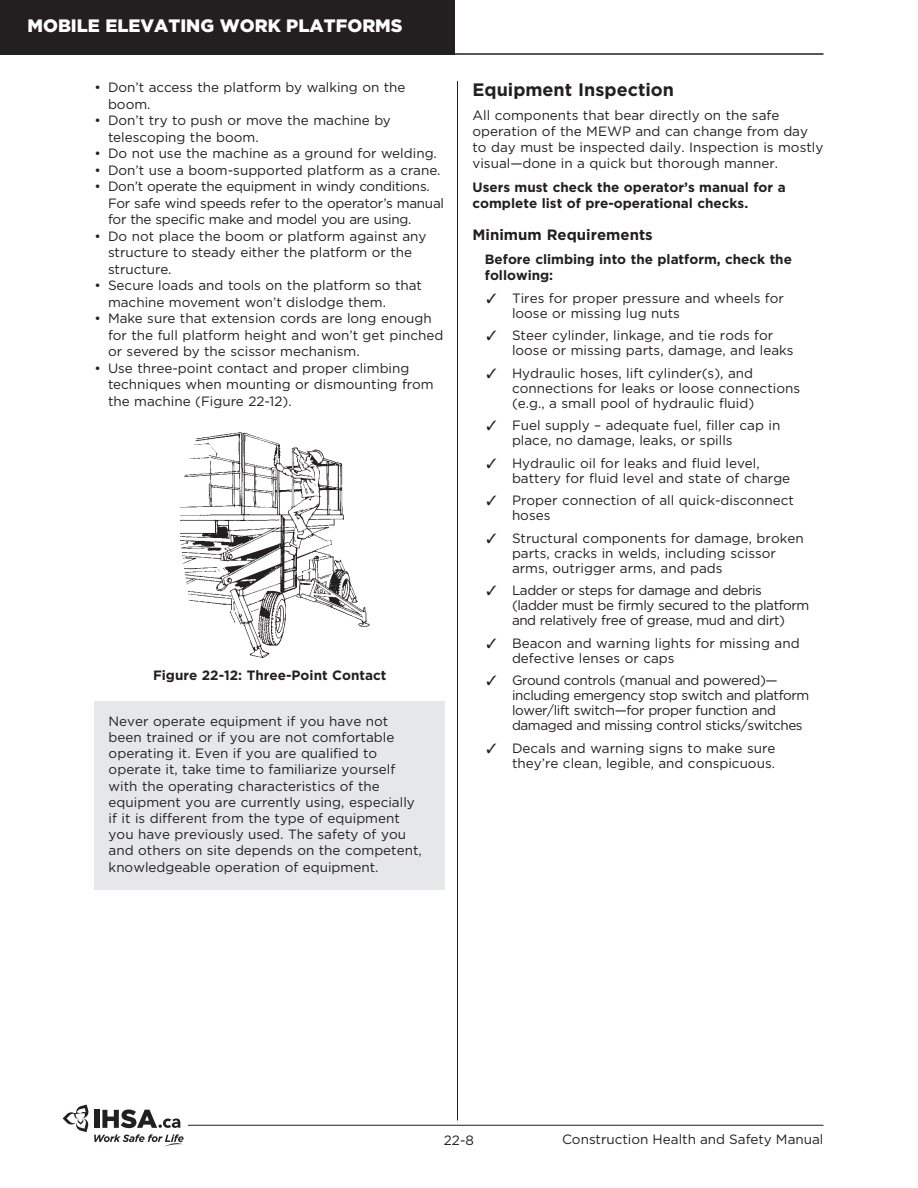
<style>
.page{position:relative;width:918px;height:1188px;background:#fff}
.page>*{position:absolute;margin:0;border:0;box-sizing:border-box;transform-origin:0 0}
.t1{font:900 18px "Gotham";color:#fff}
.t2{font:700 18px "Gotham";color:#231f20}
.t3{font:700 15px "Gotham";color:#231f20}
.text{font:13.5px/16.2px "Gotham";color:#231f20}
.text_in_box{font:13.5px/15px "Gotham";color:#231f20}
.text_in_box-2{font:13.5px/15px "Gotham";letter-spacing:-.03em;color:#231f20}
.text-2{font:13.5px/16.5px "Gotham";letter-spacing:-.02em;color:#231f20}
.text-3{font:700 13.5px/16.2px "Gotham";color:#231f20}
.text_in_box-3{font:700 13.5px/16.2px "Gotham";color:#231f20}
</style>
<div class="page">
<hr style="left:94px;top:53px;width:730px;height:2px;background:#231f20">
<hr style="left:457px;top:81px;width:1px;height:1039px;background:#231f20">
<div style="left:0;top:0;width:455px;height:55px;background:#231f20"></div>
<svg style="left:63px;top:1105px;width:121px;height:42px"></svg>
<hr style="left:188px;top:1125px;width:636px;height:1px;background:#231f20">
<img style="left:180px;top:432px;width:190px;height:227px">
<div style="left:94px;top:701px;width:352px;height:189px;background:#e6e7e9"></div>
<p class="t1" style="left:27px;top:16px;width:377px">MOBILE ELEVATING WORK PLATFORMS</p>
<p class="text" style="left:108px;top:79px;width:299px;text-indent:-14px">• Don’t access the platform by walking on the boom.</p>
<p class="text" style="left:108px;top:112px;width:284px;text-indent:-14px">• Don’t try to push or move the machine by telescoping the boom.</p>
<p class="text" style="left:94px;top:145px;width:344px">• Do not use the machine as a ground for welding.</p>
<p class="text" style="left:94px;top:162px;width:348px">• Don’t use a boom-supported platform as a crane.</p>
<p class="text-2" style="left:108px;top:178px;width:338px;text-indent:-14px">• Don’t operate the equipment in windy conditions.<br>For safe wind speeds refer to the operator’s manual for the specific make and model you are using.</p>
<p class="text" style="left:108px;top:228px;width:320px;text-indent:-14px">• Do not place the boom or platform against any structure to steady either the platform or the structure.</p>
<p class="text" style="left:108px;top:277px;width:316px;text-indent:-14px">• Secure loads and tools on the platform so that machine movement won’t dislodge them.</p>
<p class="text" style="left:108px;top:310px;width:337px;text-indent:-14px">• Make sure that extension cords are long enough for the full platform height and won’t get pinched or severed by the scissor mechanism.</p>
<p class="text" style="left:108px;top:360px;width:327px;text-indent:-14px">• Use three-point contact and proper climbing techniques when mounting or dismounting from the machine (Figure 22-12).</p>
<p class="text-3" style="left:153px;top:666px;width:235px">Figure 22-12: Three-Point Contact</p>
<p class="text" style="left:109px;top:713px;width:315px">Never operate equipment if you have not been trained or if you are not comfortable operating it. Even if you are qualified to operate it, take time to familiarize yourself with the operating characteristics of the equipment you are currently using, especially if it is different from the type of equipment you have previously used. The safety of you and others on site depends on the competent, knowledgeable operation of equipment.</p>
<h1 class="t2" style="left:472px;top:79px;width:203px">Equipment Inspection</h1>
<p class="text" style="left:472px;top:106px;width:352px">All components that bear directly on the safe operation of the MEWP and can change from day to day must be inspected daily. Inspection is mostly visual—done in a quick but thorough manner.</p>
<p class="text-3" style="left:472px;top:179px;width:315px">Users must check the operator’s manual for a complete list of pre-operational checks.</p>
<h3 class="t3" style="left:472px;top:226px;width:182px">Minimum Requirements</h3>
<p class="text_in_box-3" style="left:485px;top:251px;width:309px">Before climbing into the platform, check the following:</p>
<p class="text_in_box" style="left:512px;top:290px;width:274px;text-indent:-26px">✓ Tires for proper pressure and wheels for loose or missing lug nuts</p>
<p class="text_in_box" style="left:512px;top:328px;width:283px;text-indent:-26px">✓ Steer cylinder, linkage, and tie rods for loose or missing parts, damage, and leaks</p>
<p class="text_in_box" style="left:512px;top:365px;width:290px;text-indent:-26px">✓ Hydraulic hoses, lift cylinder(s), and connections for leaks or loose connections (e.g., a small pool of hydraulic fluid)</p>
<p class="text_in_box" style="left:512px;top:418px;width:270px;text-indent:-26px">✓ Fuel supply – adequate fuel, filler cap in place, no damage, leaks, or spills</p>
<p class="text_in_box" style="left:512px;top:455px;width:280px;text-indent:-26px">✓ Hydraulic oil for leaks and fluid level, battery for fluid level and state of charge</p>
<p class="text_in_box" style="left:512px;top:493px;width:284px;text-indent:-26px">✓ Proper connection of all quick-disconnect hoses</p>
<p class="text_in_box" style="left:512px;top:530px;width:293px;text-indent:-26px">✓ Structural components for damage, broken parts, cracks in welds, including scissor arms, outrigger arms, and pads</p>
<p class="text_in_box-2" style="left:512px;top:583px;width:299px;text-indent:-26px">✓ Ladder or steps for damage and debris (ladder must be firmly secured to the platform and relatively free of grease, mud and dirt)</p>
<p class="text_in_box" style="left:512px;top:635px;width:289px;text-indent:-26px">✓ Beacon and warning lights for missing and defective lenses or caps</p>
<p class="text_in_box-2" style="left:512px;top:673px;width:299px;text-indent:-26px">✓ Ground controls (manual and powered)— including emergency stop switch and platform lower/lift switch—for proper function and damaged and missing control sticks/switches</p>
<p class="text_in_box" style="left:486px;top:740px;width:291px;text-align:right">✓ Decals and warning signs to make sure they’re clean, legible, and conspicuous.</p>
<p class="text" style="left:444px;top:1132px;width:32px">22-8</p>
<p class="text" style="left:562px;top:1130px;width:263px">Construction Health and Safety Manual</p>
</div>
